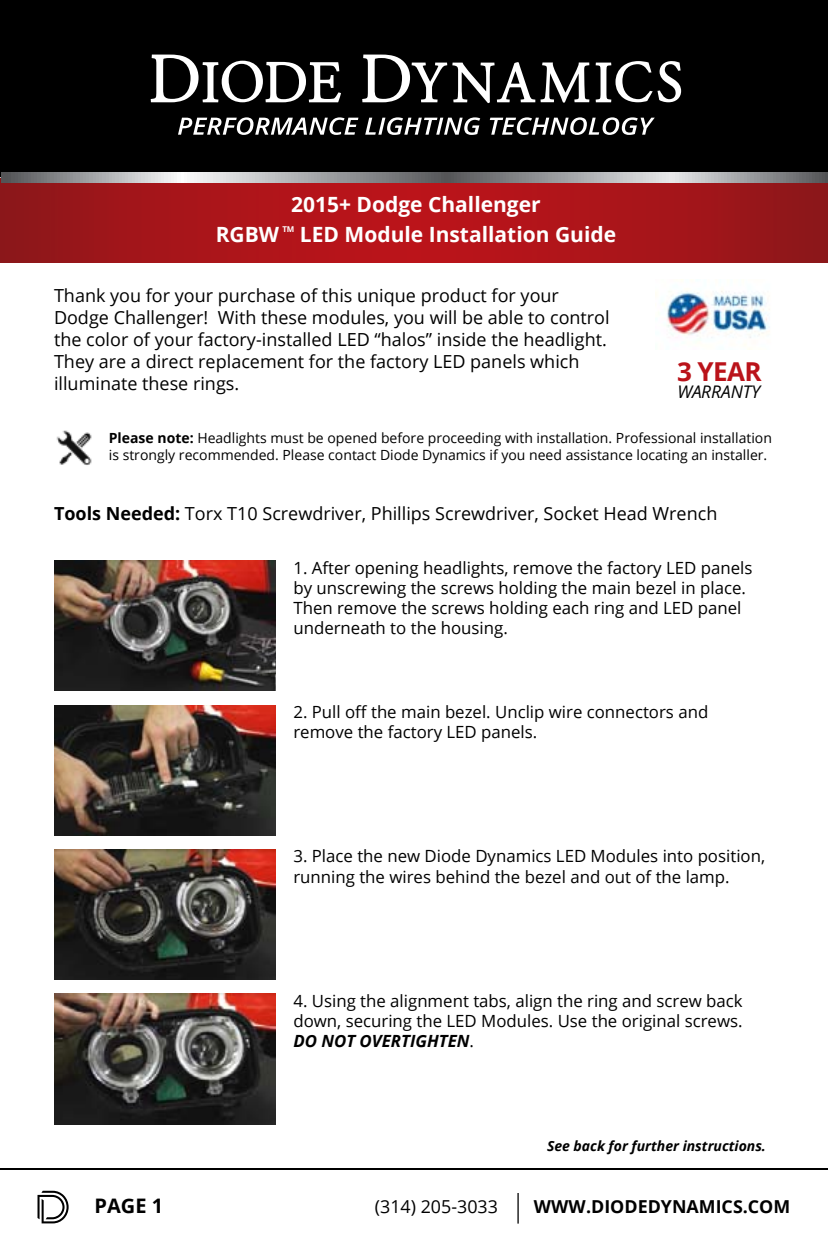
<style>
.page{position:relative;width:828px;height:1260px;background:#fff}
.page>*{position:absolute;margin:0;border:0;box-sizing:border-box;transform-origin:0 0}
.t1{font:700 26px "Open Sans";color:#ba131a}
.t2{font:700 21px "Open Sans";color:#fff}
.t3{font:700 20px "Open Sans";color:#000}
.t4{font:18px/22px "Open Sans";color:#000}
.t5{font:700 17.8px "Open Sans";color:#000}
.t6{font:17.8px "Open Sans";color:#000}
.t7{font:italic 17.4px "Open Sans";color:#000}
.t8{font:16.8px/20.2px "Open Sans";color:#000}
.t9{font:14px/16.8px "Open Sans";color:#000}
.t10{font:italic 700 14px "Open Sans";color:#000}
.t11{font:700 8px "Open Sans";color:#fff}
.s1{font-weight:700}
.s2{font-weight:700;font-style:italic}
</style>
<div class="page">
<hr style="left:0;top:1168px;width:828px;height:2px;background:#000">
<hr style="left:517px;top:1193px;width:2px;height:31px;background:#000">
<svg style="left:38px;top:1191px;width:31px;height:32px"></svg>
<img style="left:0;top:179px;width:828px;height:83px">
<div style="left:1px;top:1px;width:826px;height:176px;background:#000"></div>
<svg style="left:362px;top:55px;width:173px;height:48px"></svg>
<svg style="left:541px;top:63px;width:48px;height:40px"></svg>
<svg style="left:151px;top:55px;width:190px;height:47px"></svg>
<svg style="left:596px;top:61px;width:85px;height:41px"></svg>
<svg style="left:178px;top:117px;width:180px;height:18px"></svg>
<svg style="left:365px;top:117px;width:115px;height:18px"></svg>
<svg style="left:490px;top:117px;width:165px;height:18px"></svg>
<img style="left:54px;top:561px;width:221px;height:130px">
<img style="left:54px;top:705px;width:221px;height:130px">
<img style="left:54px;top:849px;width:221px;height:131px">
<img style="left:662px;top:290px;width:108px;height:59px">
<img style="left:56px;top:430px;width:36px;height:35px">
<img style="left:54px;top:994px;width:221px;height:130px">
<svg style="left:1px;top:173px;width:827px;height:10px;background:#a1a2a4"></svg>
<p class="t2" style="left:291px;top:190px;width:251px">2015+ Dodge Challenger</p>
<p class="t2" style="left:216px;top:220px;width:65px">RGBW</p>
<p class="t11" style="left:282px;top:224px;width:12px">TM</p>
<p class="t2" style="left:300px;top:220px;width:318px">LED Module I nstallation Guide</p>
<p class="t4" style="left:54px;top:284px;width:557px">Thank you for your purchase of this unique product for your Dodge Challenger! With these modules, you will be able to control the color of your factory-installed LED “halos” inside the headlight.<br>They are a direct replacement for the factory LED panels which illuminate these rings.</p>
<h1 class="t1" style="left:677px;top:354px;width:86px">3 yEAR</h1>
<p class="t7" style="left:678px;top:380px;width:84px">WARRANTY</p>
<p class="t9" style="left:109px;top:429px;width:665px"><span class="s1">Please note:</span> Headlights must be opened before proceeding with installation. Professional installation is strongly recommended. Please contact Diode Dynamics if you need assistance locating an installer.</p>
<p class="t4" style="left:54px;top:502px;width:665px"><span class="s1">Tools N eeded:</span> Torx T10 Screwdriver, Phillips Screwdriver, Socket Head Wrench</p>
<p class="t8" style="left:293px;top:557px;width:461px">1. After opening headlights, remove the factory LED panels by unscrewing the screws holding the main bezel in place.<br>Then remove the screws holding each ring and LED panel underneath to the housing.</p>
<p class="t8" style="left:293px;top:701px;width:416px">2. Pull off the main bezel. Unclip wire connectors and remove the factory LED panels.</p>
<p class="t8" style="left:293px;top:846px;width:473px">3. Place the new Diode Dynamics LED Modules into position, running the wires behind the bezel and out of the lamp.</p>
<p class="t8" style="left:293px;top:990px;width:451px;text-align:justify">4. Using the alignment tabs, align the ring and screw back down, securing the LED Modules. Use the original screws.<br><span class="s2">DO NOT OVERTIGHTEN</span>.</p>
<p class="t10" style="left:547px;top:1136px;width:220px">See back for further instructions.</p>
<p class="t3" style="left:95px;top:1191px;width:70px">PAGE 1</p>
<p class="t6" style="left:375px;top:1194px;width:125px">(314) 205-3033</p>
<p class="t5" style="left:534px;top:1194px;width:258px">www.diodedynamics.com</p>
</div>
